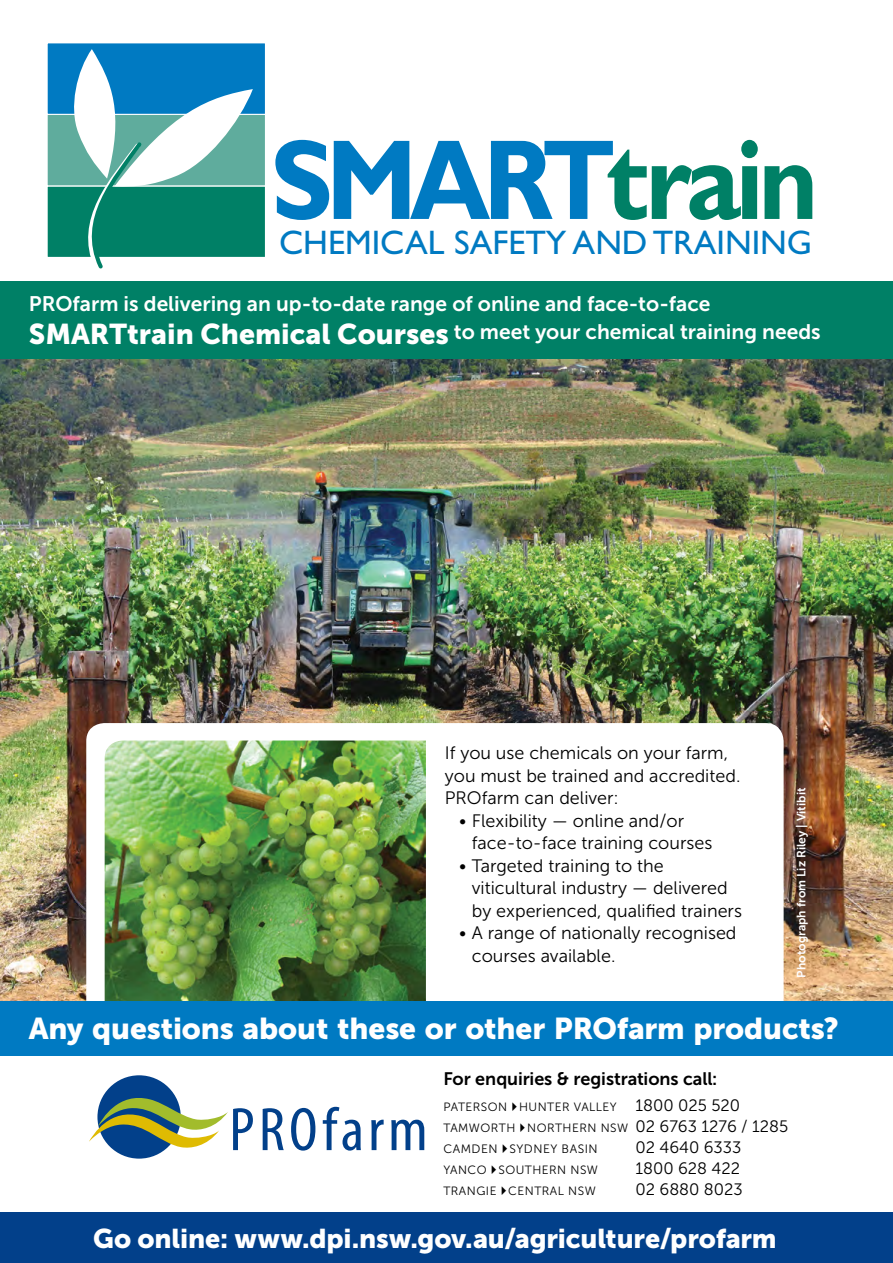
<style>
.page{position:relative;width:893px;height:1263px;background:#fff}
.page>*{position:absolute;margin:0;border:0;box-sizing:border-box;transform-origin:0 0}
.t1{font:34.05px "Gill Sans";color:#007ac2}
.t2{font:30px "Museo Sans 900";letter-spacing:-.005em;color:#fff}
.t3{font:27px "Museo Sans 900";letter-spacing:-.005em;color:#fff}
.t4{font:21px/28.5px "Museo Sans 700";color:#fff}
.t5{font:18px/22.5px "Museo Sans 300";color:#000}
.t6{font:18px "Museo Sans 700";letter-spacing:-.005em;color:#000}
.t7{font:16.5px "Museo Sans 300";color:#000}
.t8{font:12.15px "Museo Sans 300";letter-spacing:.04em;color:#000}
.t9{font:12px/21px "Museo Sans 300";letter-spacing:.04em;color:#000}
.t10{font:12px "Museo Sans 700";color:#fff}
.s1{font-family:"Museo Sans 900";font-size:28.5px}
.s2{font-size:16.5px}
</style>
<div class="page">
<img style="left:0;top:359px;width:893px;height:642px">
<svg style="left:0;top:723px;width:784px;height:278px"></svg>
<div style="left:0;top:1212px;width:893px;height:51px;background:#02408a"></div>
<div style="left:97px;top:1075px;width:84px;height:83px;background:#02408a;border-radius:50%"></div>
<svg style="left:89px;top:1091px;width:164px;height:59px"></svg>
<svg style="left:263px;top:1108px;width:21px;height:42px"></svg>
<svg style="left:291px;top:1108px;width:24px;height:42px"></svg>
<svg style="left:323px;top:1107px;width:38px;height:43px"></svg>
<svg style="left:371px;top:1120px;width:13px;height:30px"></svg>
<svg style="left:391px;top:1120px;width:33px;height:30px"></svg>
<div style="left:47px;top:186px;width:218px;height:71px;background:#008066"></div>
<div style="left:47px;top:185px;width:219px;height:73px;border:1px solid #fff"></div>
<div style="left:47px;top:114px;width:218px;height:72px;background:#5fac9d"></div>
<div style="left:47px;top:114px;width:219px;height:72px;border:1px solid #fff"></div>
<div style="left:47px;top:43px;width:218px;height:71px;background:#007ac2"></div>
<div style="left:47px;top:42px;width:219px;height:73px;border:1px solid #fff"></div>
<svg style="left:68px;top:49px;width:185px;height:220px"></svg>
<svg style="left:275px;top:139px;width:538px;height:81px"></svg>
<img style="left:105px;top:740px;width:321px;height:261px">
<div style="left:0;top:281px;width:893px;height:78px;background:#008066"></div>
<div style="left:0;top:1001px;width:893px;height:54px;background:#007ac2"></div>
<p class="t1" style="left:279px;top:222px;width:534px">CHEMICAL SAFETY AND TRAINING</p>
<p class="t4" style="left:29px;top:289px;width:793px">PROfarm is delivering an up-to-date range of online and face-to-face<br><span class="s1">SMARTtrain Chemical Courses</span> to meet your chemical training needs</p>
<p class="t5" style="left:445px;top:742px;width:297px">If you use chemicals on your farm, you must be trained and accredited.<br>PROfarm can deliver:</p>
<p class="t5" style="left:472px;top:810px;width:242px;text-indent:-13px">• Flexibility — online and/or face-to-face training courses</p>
<p class="t5" style="left:472px;top:855px;width:272px;text-indent:-13px">• Targeted training to the viticultural industry — delivered by experienced, qualified trainers</p>
<p class="t5" style="left:472px;top:922px;width:266px;text-indent:-13px">• A range of nationally recognised courses available.</p>
<p class="t10" style="left:794px;top:977px;width:191px;rotate:-90deg">Photograph from Liz Riley | Vitibit</p>
<p class="t2" style="left:29px;top:1011px;width:811px">Any questions about these or other PROfarm products?</p>
<p class="t6" style="left:443px;top:1069px;width:276px">For enquiries &amp; registrations call:</p>
<p class="t9" style="left:443px;top:1096px;width:346px">PATERSON HUNTER VALLEY <span class="s2">1800 025 520<br></span>TAMWORTH NORTHERN NSW <span class="s2">02 6763 1276 / 1285</span></p>
<p class="t8" style="left:443px;top:1142px;width:156px">CAMDEN SYDNEY BASIN</p>
<p class="t7" style="left:635px;top:1138px;width:107px">02 4640 6333</p>
<p class="t9" style="left:443px;top:1159px;width:156px">YANCO SOUTHERN NSW</p>
<p class="t7" style="left:635px;top:1159px;width:106px">1800 628 422</p>
<p class="t9" style="left:443px;top:1180px;width:154px">TRANGIE CENTRAL NSW</p>
<p class="t7" style="left:635px;top:1180px;width:109px">02 6880 8023</p>
<p class="t3" style="left:93px;top:1223px;width:685px">Go online: www.dpi.nsw.gov.au/agriculture/profarm</p>
</div>
